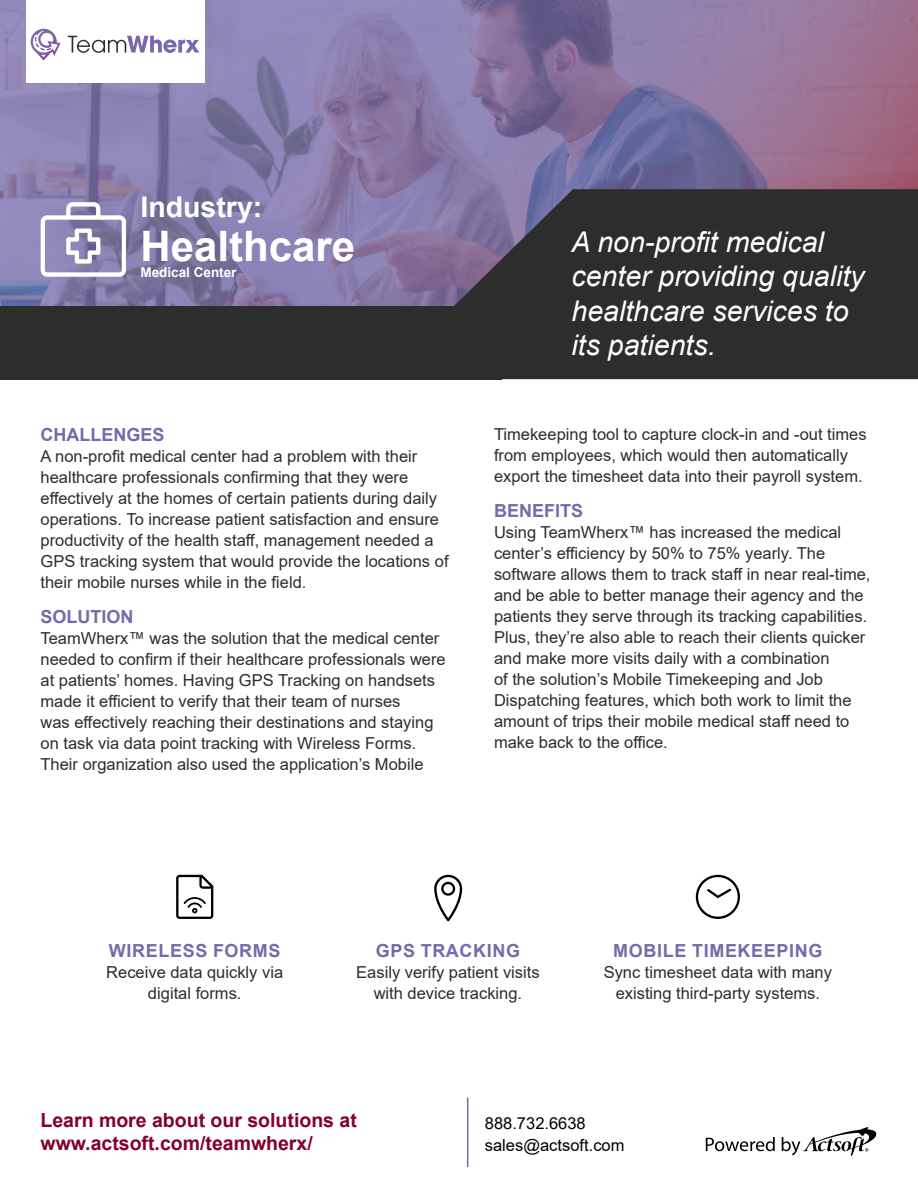
<style>
.page{position:relative;width:918px;height:1188px;background:#fff}
.page>*{position:absolute;margin:0;border:0;box-sizing:border-box;transform-origin:0 0}
.t1{font:700 42px "Arial";color:#fff}
.t2{font:italic 28.5px/34.2px "Arial";color:#fff}
.t3{font:700 28.5px "Arial";color:#fff}
.t4{font:700 19.5px/23.4px "Arial";color:#840029}
.t5{font:700 18px "Arial";letter-spacing:.035em;color:#766aab}
.t6{font:700 18px "Arial";color:#766aab}
.t7{font:16.5px/21px "Arial";color:#2d2d2c}
.t8{font:16.5px/22.2px "Arial";color:#000}
.t9{font:700 13.5px "Arial";color:#fff}
</style>
<div class="page">
<hr style="left:467px;top:1097px;width:1px;height:70px;background:#766aab">
<svg style="left:706px;top:1137px;width:69px;height:14px"></svg>
<svg style="left:782px;top:1127px;width:94px;height:29px"></svg>
<svg style="left:0;top:0;width:918px;height:306px;background:#8978a5"></svg>
<svg style="left:176px;top:875px;width:37px;height:44px"></svg>
<svg style="left:434px;top:875px;width:28px;height:46px"></svg>
<svg style="left:696px;top:875px;width:44px;height:44px"></svg>
<svg style="left:41px;top:202px;width:85px;height:75px"></svg>
<div style="left:26px;top:0;width:178px;height:82px;background:#fff"></div>
<svg style="left:31px;top:29px;width:30px;height:32px"></svg>
<svg style="left:68px;top:36px;width:132px;height:17px"></svg>
<div style="left:0;top:306px;width:502px;height:73px;background:#2d2d2c"></div>
<svg style="left:374px;top:189px;width:544px;height:190px;background:#3a383e"></svg>
<h2 class="t3" style="left:140px;top:187px;width:123px">Industry:</h2>
<h1 class="t1" style="left:140px;top:216px;width:216px">Healthcare</h1>
<p class="t9" style="left:140px;top:262px;width:98px">Medical Center</p>
<p class="t6" style="left:40px;top:422px;width:126px">CHALLENGES</p>
<p class="t7" style="left:40px;top:445px;width:410px">A non-profit medical center had a problem with their healthcare professionals confirming that they were effectively at the homes of certain patients during daily operations. To increase patient satisfaction and ensure productivity of the health staff, management needed a GPS tracking system that would provide the locations of their mobile nurses while in the field.</p>
<p class="t6" style="left:40px;top:604px;width:95px">SOLUTION</p>
<p class="t7" style="left:40px;top:628px;width:407px">TeamWherx™ was the solution that the medical center needed to confirm if their healthcare professionals were at patients’ homes. Having GPS Tracking on handsets made it efficient to verify that their team of nurses<br>was effectively reaching their destinations and staying on task via data point tracking with Wireless Forms.<br>Their organization also used the application’s Mobile</p>
<h2 class="t2" style="left:572px;top:226px;width:295px">A non-profit medical center providing quality healthcare services to its patients.</h2>
<p class="t7" style="left:494px;top:423px;width:374px">Timekeeping tool to capture clock-in and -out times from employees, which would then automatically export the timesheet data into their payroll system.</p>
<p class="t6" style="left:494px;top:498px;width:91px">BENEFITS</p>
<p class="t7" style="left:494px;top:521px;width:378px">Using TeamWherx™ has increased the medical center’s efficiency by 50% to 75% yearly. The software allows them to track staff in near real-time, and be able to better manage their agency and the patients they serve through its tracking capabilities.<br>Plus, they’re also able to reach their clients quicker and make more visits daily with a combination<br>of the solution’s Mobile Timekeeping and Job Dispatching features, which both work to limit the amount of trips their mobile medical staff need to make back to the office.</p>
<p class="t5" style="left:109px;top:938px;width:173px">WIRELESS FORMS</p>
<p class="t7" style="left:106px;top:962px;width:178px;text-align:center">Receive data quickly via digital forms.</p>
<p class="t5" style="left:376px;top:938px;width:146px">GPS TRACKING</p>
<p class="t7" style="left:356px;top:962px;width:185px;text-align:center">Easily verify patient visits with device tracking.</p>
<p class="t5" style="left:613px;top:938px;width:211px">MOBILE TIMEKEEPING</p>
<p class="t7" style="left:604px;top:962px;width:230px;text-align:center">Sync timesheet data with many existing third-party systems.</p>
<p class="t4" style="left:40px;top:1109px;width:318px">Learn more about our solutions at www.actsoft.com/teamwherx/</p>
<p class="t8" style="left:485px;top:1112px;width:141px">888.732.6638 sales@actsoft.com</p>
</div>
